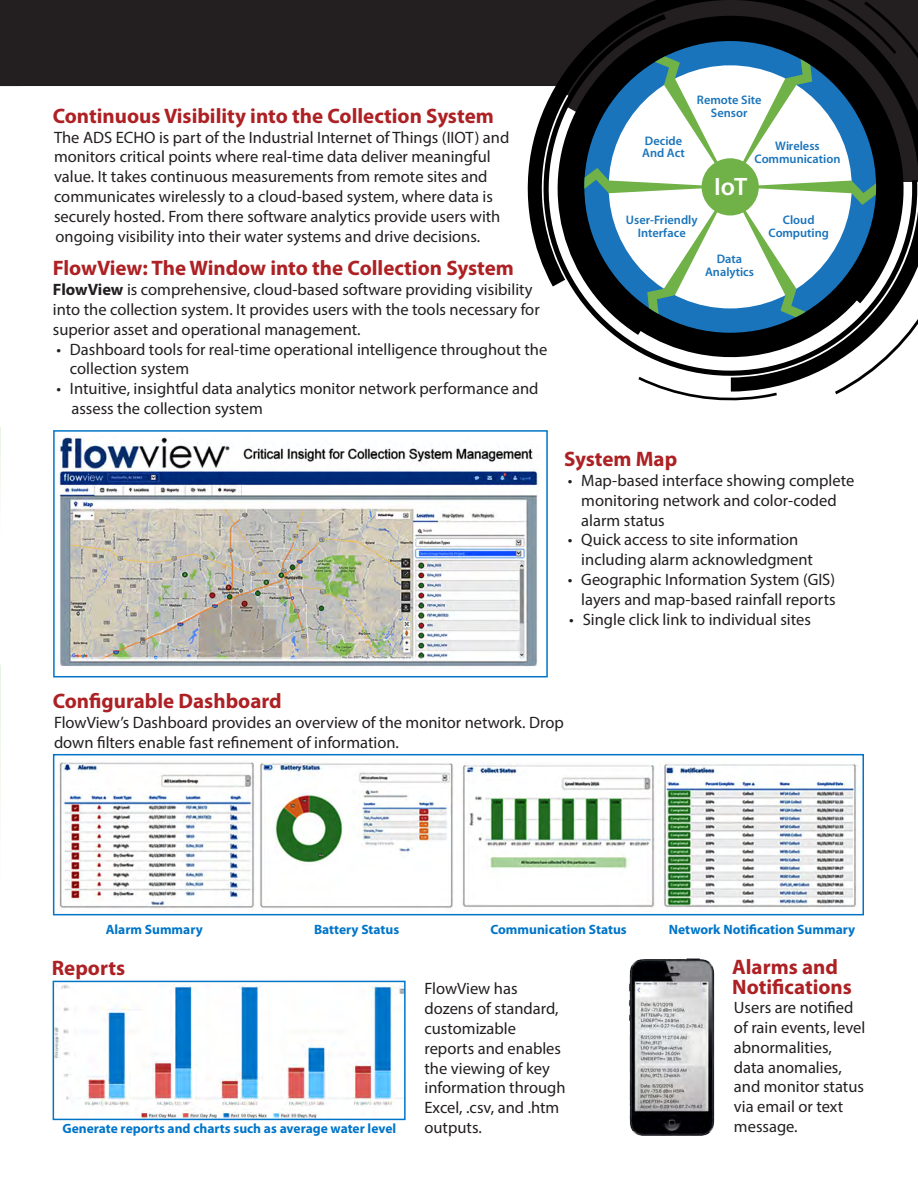
<style>
.page{position:relative;width:918px;height:1188px;background:#fff}
.page>*{position:absolute;margin:0;border:0;box-sizing:border-box;transform-origin:0 0}
.t1{font:600 25.35px "Myriad Pro";color:#fff}
.t2{font:700 21px "Myriad Pro";color:#ad2124}
.t3{font:16.5px/19.8px "Myriad Pro";color:#231f20}
.t4{font:700 13.5px "Myriad Pro";color:#0075c8}
.t5{font:600 12.45px/12.9px "Myriad Pro";color:#1974bb;text-align:center}
.s1{font-weight:700}
</style>
<div class="page">
<div style="left:0;top:0;width:512px;height:86px;background:#231f20"></div>
<svg style="left:512px;top:0;width:44px;height:287px"></svg>
<svg style="left:556px;top:0;width:362px;height:401px"></svg>
<img style="left:58px;top:437px;width:482px;height:230px">
<div style="left:53px;top:430px;width:495px;height:247px;border:2px solid #0075c8"></div>
<img style="left:58px;top:762px;width:801px;height:147px">
<div style="left:53px;top:754px;width:811px;height:161px;border:2px solid #0075c8"></div>
<img style="left:56px;top:984px;width:347px;height:133px">
<div style="left:53px;top:981px;width:353px;height:139px;border:2px solid #0075c8"></div>
<img style="left:629px;top:958px;width:86px;height:178px">
<hr style="left:0;top:427px;width:1px;height:113px;background:#6fb048">
<hr style="left:0;top:665px;width:1px;height:234px;background:#6fb048">
<p class="t2" style="left:53px;top:104px;width:443px">Continuous Visibility into the Collection System</p>
<p class="t3" style="left:54px;top:127px;width:457px">The ADS ECHO is part of the Industrial Internet of Things (IIOT) and monitors critical points where real-time data deliver meaningful value. It takes continuous measurements from remote sites and communicates wirelessly to a cloud-based system, where data is securely hosted. From there software analytics provide users with ongoing visibility into their water systems and drive decisions.</p>
<p class="t2" style="left:53px;top:257px;width:463px">FlowView: The Window into the Collection System</p>
<p class="t3" style="left:53px;top:279px;width:488px"><span class="s1">FlowView</span> is comprehensive, cloud-based software providing visibility into the collection system. It provides users with the tools necessary for superior asset and operational management.</p>
<p class="t3" style="left:70px;top:339px;width:479px;text-indent:-14px">• Dashboard tools for real-time operational intelligence throughout the collection system</p>
<p class="t3" style="left:71px;top:378px;width:469px;text-indent:-15px">• Intuitive, insightful data analytics monitor network performance and assess the collection system</p>
<p class="t5" style="left:642px;top:134px;width:44px;text-align:left">Decide<br>And Act</p>
<p class="t5" style="left:697px;top:93px;width:66px">Remote Site<br>Sensor</p>
<p class="t5" style="left:755px;top:139px;width:87px">Wireless<br>Communication</p>
<h1 class="t1" style="left:714px;top:170px;width:35px">IoT</h1>
<p class="t5" style="left:626px;top:213px;width:73px">User-Friendly<br>Interface</p>
<p class="t5" style="left:705px;top:252px;width:50px">Data<br>Analytics</p>
<p class="t5" style="left:768px;top:213px;width:62px">Cloud<br>Computing</p>
<p class="t2" style="left:564px;top:447px;width:115px">System Map</p>
<p class="t3" style="left:581px;top:470px;width:275px;text-indent:-14px">• Map-based interface showing complete monitoring network and color-coded alarm status</p>
<p class="t3" style="left:581px;top:530px;width:233px;text-indent:-14px">• Quick access to site information including alarm acknowledgment</p>
<p class="t3" style="left:568px;top:569px;width:269px;text-align:right">• Geographic Information System (GIS) layers and map-based rainfall reports</p>
<p class="t3" style="left:569px;top:609px;width:243px">• Single click link to individual sites</p>
<p class="t2" style="left:53px;top:689px;width:231px">Configurable Dashboard</p>
<p class="t3" style="left:54px;top:712px;width:511px">FlowView’s Dashboard provides an overview of the monitor network. Drop down filters enable fast refinement of information.</p>
<p class="t4" style="left:106px;top:922px;width:99px">Alarm Summary</p>
<p class="t4" style="left:314px;top:922px;width:87px">Battery Status</p>
<p class="t4" style="left:490px;top:922px;width:138px">Communication Status</p>
<p class="t4" style="left:669px;top:922px;width:188px">Network Notification Summary</p>
<p class="t2" style="left:52px;top:956px;width:75px">Reports</p>
<p class="t4" style="left:62px;top:1121px;width:335px">Generate reports and charts such as average water level</p>
<p class="t3" style="left:424px;top:979px;width:143px">FlowView has dozens of standard, customizable reports and enables the viewing of key information through<br>Excel, .csv, and .htm outputs.</p>
<p class="t2" style="left:732px;top:955px;width:107px">Alarms and</p>
<p class="t2" style="left:732px;top:975px;width:121px">Notifications</p>
<p class="t3" style="left:734px;top:997px;width:133px">Users are notified of rain events, level abnormalities, data anomalies, and monitor status via email or text message.</p>
</div>
